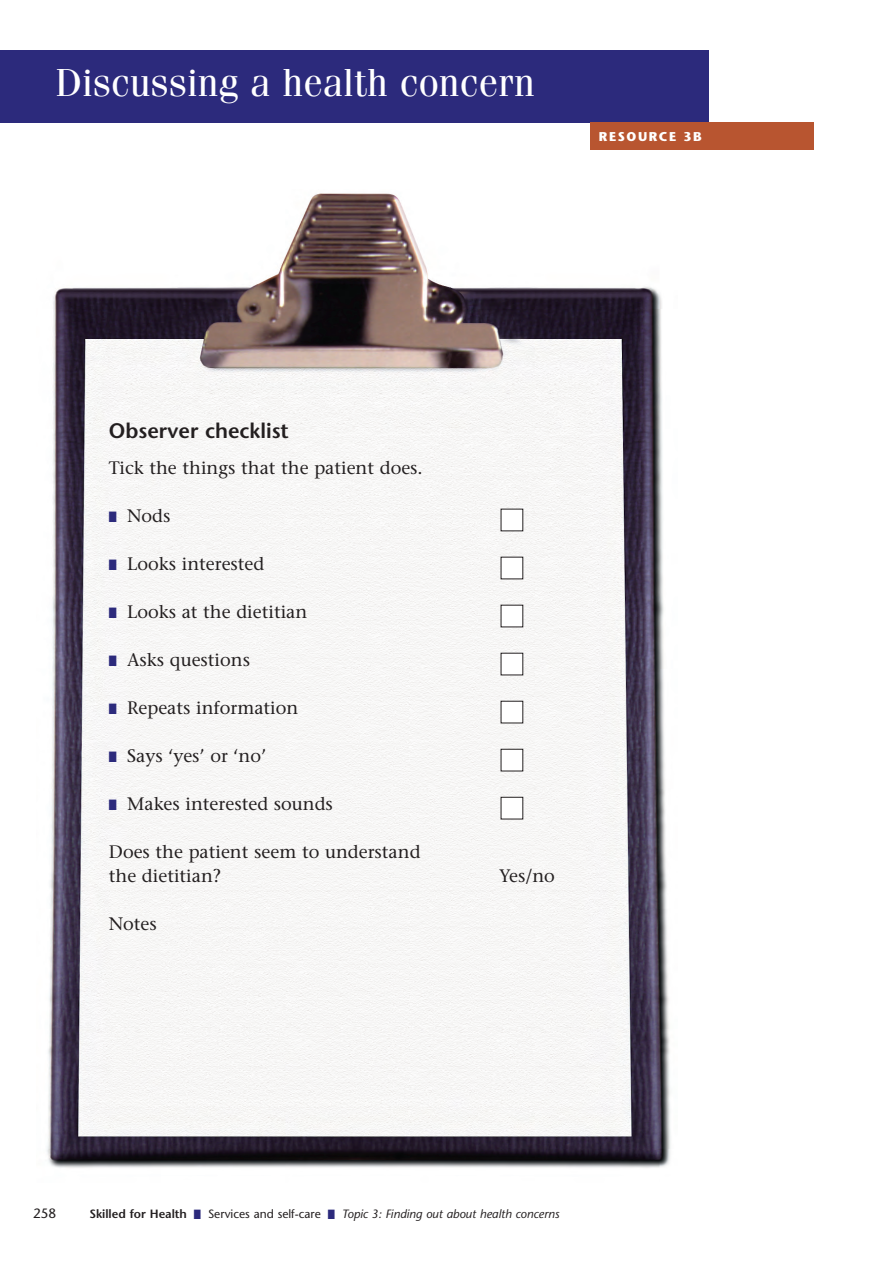
<style>
.page{position:relative;width:894px;height:1264px;background:#fff}
.page>*{position:absolute;margin:0;border:0;box-sizing:border-box;transform-origin:0 0}
.t1{font:39px "Fenice";color:#fff}
.t2{font:600 21px "Stone Sans";color:#231f20}
.t3{font:18px/24px "Stone Serif";color:#231f20}
.t4{font:13.5px "Stone Sans";color:#231f20}
.t5{font:700 12.75px "Stone Sans";letter-spacing:.125em;color:#fff}
.t6{font:italic 12px "Stone Sans";color:#231f20}
.s1{color:#2c2a7c}
.s2{font-weight:600;font-style:normal}
.s3{font-style:normal}
</style>
<div class="page">
<div style="left:0;top:51px;width:708px;height:72px;background:#2c2a7c"></div>
<div style="left:589px;top:123px;width:224px;height:27px;background:#b85530"></div>
<img style="left:47px;top:193px;width:624px;height:975px">
<div style="left:501px;top:797px;width:21px;height:22px;background:#fff"></div>
<div style="left:501px;top:749px;width:21px;height:22px;background:#fff"></div>
<div style="left:501px;top:701px;width:21px;height:22px;background:#fff"></div>
<div style="left:501px;top:653px;width:21px;height:22px;background:#fff"></div>
<div style="left:501px;top:605px;width:21px;height:22px;background:#fff"></div>
<div style="left:501px;top:557px;width:21px;height:22px;background:#fff"></div>
<div style="left:501px;top:509px;width:21px;height:22px;background:#fff"></div>
<h1 class="t1" style="left:56px;top:69px;width:481px">Discussing a health concern</h1>
<p class="t5" style="left:598px;top:131px;width:104px">RESOURCE 3B</p>
<p class="t2" style="left:109px;top:423px;width:181px">Observer checklist</p>
<p class="t3" style="left:109px;top:458px;width:315px">Tick the things that the patient does.</p>
<p class="t3" style="left:109px;top:506px;width:63px"><span class="s1">■</span> Nods</p>
<p class="t3" style="left:109px;top:554px;width:157px"><span class="s1">■</span> Looks interested</p>
<p class="t3" style="left:109px;top:602px;width:200px"><span class="s1">■</span> Looks at the dietitian</p>
<p class="t3" style="left:109px;top:650px;width:143px"><span class="s1">■</span> Asks questions</p>
<p class="t3" style="left:109px;top:698px;width:191px"><span class="s1">■</span> Repeats information</p>
<p class="t3" style="left:109px;top:746px;width:159px"><span class="s1">■</span> Says ‘yes’ or ‘no’</p>
<p class="t3" style="left:109px;top:794px;width:225px"><span class="s1">■</span> Makes interested sounds</p>
<p class="t3" style="left:109px;top:842px;width:313px">Does the patient seem to understand the dietitian?</p>
<p class="t3" style="left:109px;top:914px;width:49px">Notes</p>
<p class="t3" style="left:499px;top:866px;width:57px">Yes/no</p>
<p class="t4" style="left:33px;top:1207px;width:25px">258</p>
<p class="t6" style="left:89px;top:1209px;width:471px"><span class="s2">Skilled for Health</span> <span class="s1">■</span> <span class="s3">Services and self-care</span> <span class="s1">■</span> Topic 3: Finding out about health concerns</p>
</div>
